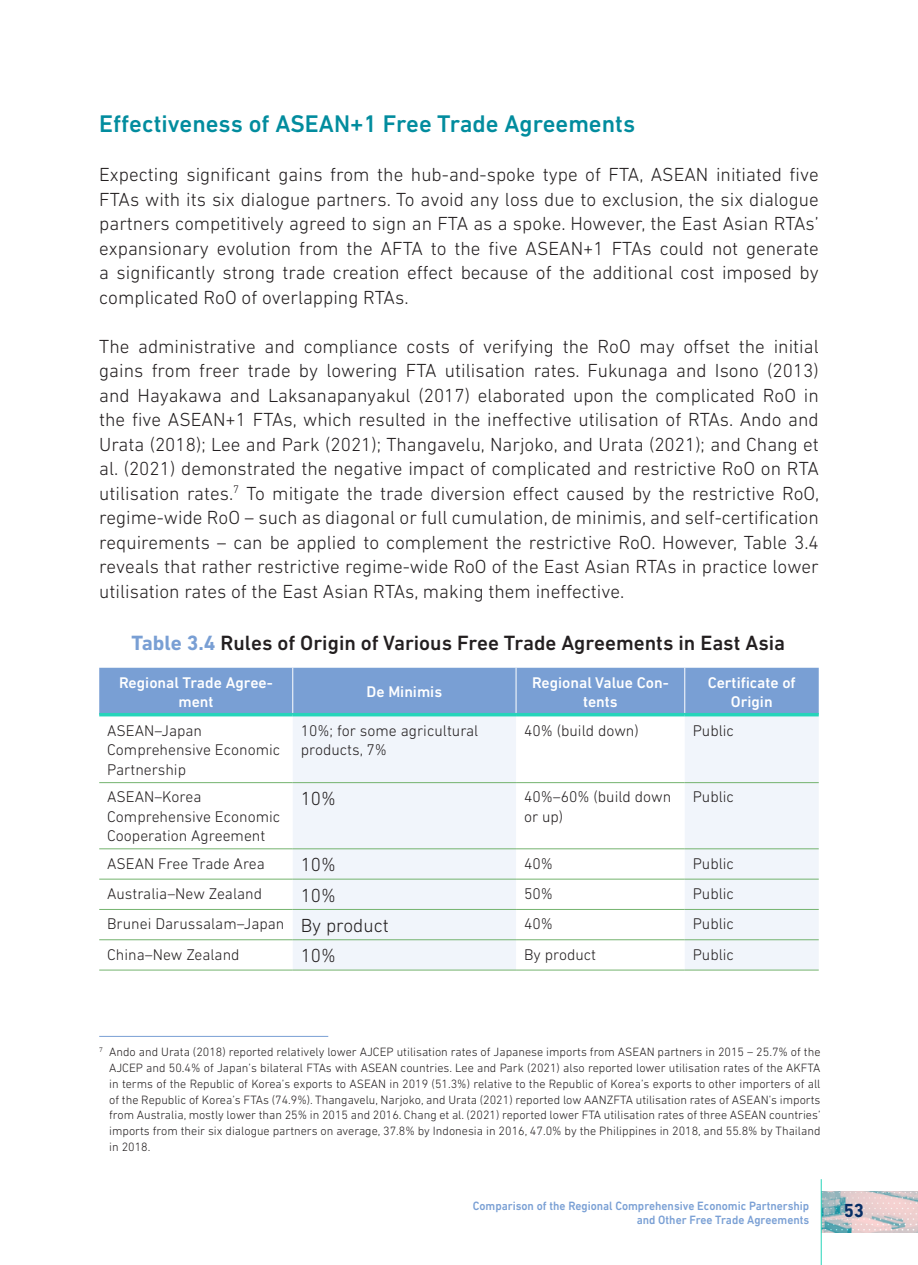
<style>
.page{position:relative;width:918px;height:1265px;background:#fff}
.page>*{position:absolute;margin:0;border:0;box-sizing:border-box;transform-origin:0 0}
.Chapter-OldPeop2{font:500 24.5px "DIN Next LT Pro";color:#028c9e}
.ASEAN_50_Table_Title{font:500 21px "DIN Next LT Pro";color:#231f20}
.Body_Text-OldPeop2nd{font:300 19.25px/24.5px "DIN Next LT Pro";color:#231f20;text-align:justify}
.t1{font:700 19.25px "DIN Next LT Pro";color:#062e65;scale:.95 1}
.Body_Text-OldPeop2nd-2{font:300 15.75px/19.2px "DIN Next LT Pro";color:#231f20}
.t2{font:500 15.75px/19.2px "DIN Next LT Pro";color:#fff;text-align:center}
.title_chapters_TOC{font:300 12.25px/15.8px "DIN Next LT Pro";color:#231f20;text-align:justify}
.t3{font:500 12.25px/14px "DIN Next LT Pro";color:#799fd4;text-align:right;scale:.95 1}
.s1{font-weight:700;color:#799fd4}
</style>
<div class="page">
<div style="left:99px;top:668px;width:720px;height:45px;background:#799fd4"></div>
<svg style="left:293px;top:716px;width:526px;height:254px;fill:#f1f5fb"></svg>
<hr style="left:99px;top:713px;width:194px;height:3px;background:#26d4ba">
<hr style="left:293px;top:713px;width:223px;height:3px;background:#26d4ba">
<hr style="left:516px;top:713px;width:169px;height:3px;background:#26d4ba">
<hr style="left:685px;top:713px;width:134px;height:3px;background:#26d4ba">
<hr style="left:292px;top:668px;width:1px;height:45px;background:#fff">
<hr style="left:515px;top:668px;width:1px;height:45px;background:#fff">
<hr style="left:684px;top:668px;width:1px;height:45px;background:#fff">
<hr style="left:99px;top:782px;width:194px;height:1px;background:#74b36e">
<hr style="left:293px;top:782px;width:223px;height:1px;background:#74b36e">
<hr style="left:516px;top:782px;width:169px;height:1px;background:#74b36e">
<hr style="left:685px;top:782px;width:134px;height:1px;background:#74b36e">
<hr style="left:99px;top:849px;width:194px;height:1px;background:#74b36e">
<hr style="left:293px;top:849px;width:223px;height:1px;background:#74b36e">
<hr style="left:516px;top:849px;width:169px;height:1px;background:#74b36e">
<hr style="left:685px;top:849px;width:134px;height:1px;background:#74b36e">
<hr style="left:99px;top:879px;width:194px;height:1px;background:#74b36e">
<hr style="left:293px;top:879px;width:223px;height:1px;background:#74b36e">
<hr style="left:516px;top:879px;width:169px;height:1px;background:#74b36e">
<hr style="left:685px;top:879px;width:134px;height:1px;background:#74b36e">
<hr style="left:99px;top:909px;width:194px;height:1px;background:#74b36e">
<hr style="left:293px;top:909px;width:223px;height:1px;background:#74b36e">
<hr style="left:516px;top:909px;width:169px;height:1px;background:#74b36e">
<hr style="left:685px;top:909px;width:134px;height:1px;background:#74b36e">
<hr style="left:99px;top:939px;width:194px;height:1px;background:#74b36e">
<hr style="left:293px;top:939px;width:223px;height:1px;background:#74b36e">
<hr style="left:516px;top:939px;width:169px;height:1px;background:#74b36e">
<hr style="left:685px;top:939px;width:134px;height:1px;background:#74b36e">
<hr style="left:99px;top:970px;width:194px;height:1px;background:#74b36e">
<hr style="left:293px;top:970px;width:223px;height:1px;background:#74b36e">
<hr style="left:516px;top:970px;width:169px;height:1px;background:#74b36e">
<hr style="left:685px;top:970px;width:134px;height:1px;background:#74b36e">
<hr style="left:99px;top:1036px;width:229px;height:1px;background:#799fd4">
<img style="left:822px;top:1191px;width:96px;height:42px">
<hr style="left:821px;top:1179px;width:1px;height:86px;background:#26d4ba">
<p class="Chapter-OldPeop2" style="left:99px;top:110px;width:537px">Effectiveness of ASEAN+1 Free Trade Agreements</p>
<p class="Body_Text-OldPeop2nd" style="left:99px;top:162px;width:721px">Expecting significant gains from the hub-and-spoke type of FTA, ASEAN initiated five FTAs with its six dialogue partners. To avoid any loss due to exclusion, the six dialogue partners competitively agreed to sign an FTA as a spoke. However, the East Asian RTAs’ expansionary evolution from the AFTA to the five ASEAN+1 FTAs could not generate a significantly strong trade creation effect because of the additional cost imposed by complicated RoO of overlapping RTAs.</p>
<p class="Body_Text-OldPeop2nd" style="left:99px;top:334px;width:721px">The administrative and compliance costs of verifying the RoO may offset the initial gains from freer trade by lowering FTA utilisation rates. Fukunaga and Isono (2013) and Hayakawa and Laksanapanyakul (2017) elaborated upon the complicated RoO in the five ASEAN+1 FTAs, which resulted in the ineffective utilisation of RTAs. Ando and Urata (2018); Lee and Park (2021); Thangavelu, Narjoko, and Urata (2021); and Chang et al. (2021) demonstrated the negative impact of complicated and restrictive RoO on RTA utilisation rates.<sup>7</sup> To mitigate the trade diversion effect caused by the restrictive RoO, regime-wide RoO – such as diagonal or full cumulation, de minimis, and self-certification requirements – can be applied to complement the restrictive RoO. However, Table 3.4 reveals that rather restrictive regime-wide RoO of the East Asian RTAs in practice lower utilisation rates of the East Asian RTAs, making them ineffective.</p>
<p class="ASEAN_50_Table_Title" style="left:131px;top:630px;width:655px"><span class="s1">Table 3.4</span> Rules of Origin of Various Free Trade Agreements in East Asia</p>
<p class="t2" style="left:119px;top:672px;width:155px">Regional Trade Agree&shy;ment</p>
<p class="t2" style="left:366px;top:682px;width:77px">De Minimis</p>
<p class="t2" style="left:532px;top:672px;width:138px">Regional Value Con&shy;tents</p>
<p class="t2" style="left:707px;top:672px;width:90px">Certificate of<br>Origin</p>
<p class="Body_Text-OldPeop2nd-2" style="left:107px;top:721px;width:175px">ASEAN–Japan<br>Comprehensive Economic<br>Partnership</p>
<p class="Body_Text-OldPeop2nd-2" style="left:301px;top:721px;width:179px">10%; for some agricultural products, 7%</p>
<p class="Body_Text-OldPeop2nd-2" style="left:524px;top:721px;width:116px">40% (build down)</p>
<p class="Body_Text-OldPeop2nd-2" style="left:693px;top:721px;width:43px">Public</p>
<p class="Body_Text-OldPeop2nd-2" style="left:107px;top:787px;width:175px">ASEAN–Korea<br>Comprehensive Economic<br>Cooperation Agreement</p>
<p class="Body_Text-OldPeop2nd" style="left:301px;top:786px;width:37px">10%</p>
<p class="Body_Text-OldPeop2nd-2" style="left:524px;top:787px;width:149px">40%–60% (build down or up)</p>
<p class="Body_Text-OldPeop2nd-2" style="left:693px;top:787px;width:43px">Public</p>
<p class="Body_Text-OldPeop2nd-2" style="left:107px;top:853px;width:159px">ASEAN Free Trade Area</p>
<p class="Body_Text-OldPeop2nd" style="left:301px;top:852px;width:37px">10%</p>
<p class="Body_Text-OldPeop2nd-2" style="left:524px;top:853px;width:30px">40%</p>
<p class="Body_Text-OldPeop2nd-2" style="left:693px;top:853px;width:43px">Public</p>
<p class="Body_Text-OldPeop2nd-2" style="left:107px;top:884px;width:156px">Australia–New Zealand</p>
<p class="Body_Text-OldPeop2nd" style="left:301px;top:882px;width:37px">10%</p>
<p class="Body_Text-OldPeop2nd-2" style="left:524px;top:884px;width:30px">50%</p>
<p class="Body_Text-OldPeop2nd-2" style="left:693px;top:884px;width:43px">Public</p>
<p class="Body_Text-OldPeop2nd-2" style="left:107px;top:914px;width:179px">Brunei Darussalam–Japan</p>
<p class="Body_Text-OldPeop2nd" style="left:301px;top:913px;width:90px">By product</p>
<p class="Body_Text-OldPeop2nd-2" style="left:524px;top:914px;width:30px">40%</p>
<p class="Body_Text-OldPeop2nd-2" style="left:693px;top:914px;width:43px">Public</p>
<p class="Body_Text-OldPeop2nd-2" style="left:107px;top:944px;width:134px">China–New Zealand</p>
<p class="Body_Text-OldPeop2nd" style="left:301px;top:943px;width:37px">10%</p>
<p class="Body_Text-OldPeop2nd-2" style="left:524px;top:944px;width:74px">By product</p>
<p class="Body_Text-OldPeop2nd-2" style="left:693px;top:944px;width:43px">Public</p>
<p class="title_chapters_TOC" style="left:109px;top:1044px;width:713px;text-indent:-10px"><sup>7</sup> Ando and Urata (2018) reported relatively lower AJCEP utilisation rates of Japanese imports from ASEAN partners in 2015 – 25.7% of the AJCEP and 50.4% of Japan’s bilateral FTAs with ASEAN countries. Lee and Park (2021) also reported lower utilisation rates of the AKFTA in terms of the Republic of Korea’s exports to ASEAN in 2019 (51.3%) relative to the Republic of Korea’s exports to other importers of all of the Republic of Korea’s FTAs (74.9%). Thangavelu, Narjoko, and Urata (2021) reported low AANZFTA utilisation rates of ASEAN’s imports from Australia, mostly lower than 25% in 2015 and 2016. Chang et al. (2021) reported lower FTA utilisation rates of three ASEAN countries’ imports from their six dialogue partners on average, 37.8% by Indonesia in 2016, 47.0% by the Philippines in 2018, and 55.8% by Thailand in 2018.</p>
<p class="t3" style="left:473px;top:1199px;width:356px">Comparison of the Regional Comprehensive Economic Partnership and Other Free Trade Agreements</p>
<p class="t1" style="left:843px;top:1199px;width:23px">53</p>
</div>
